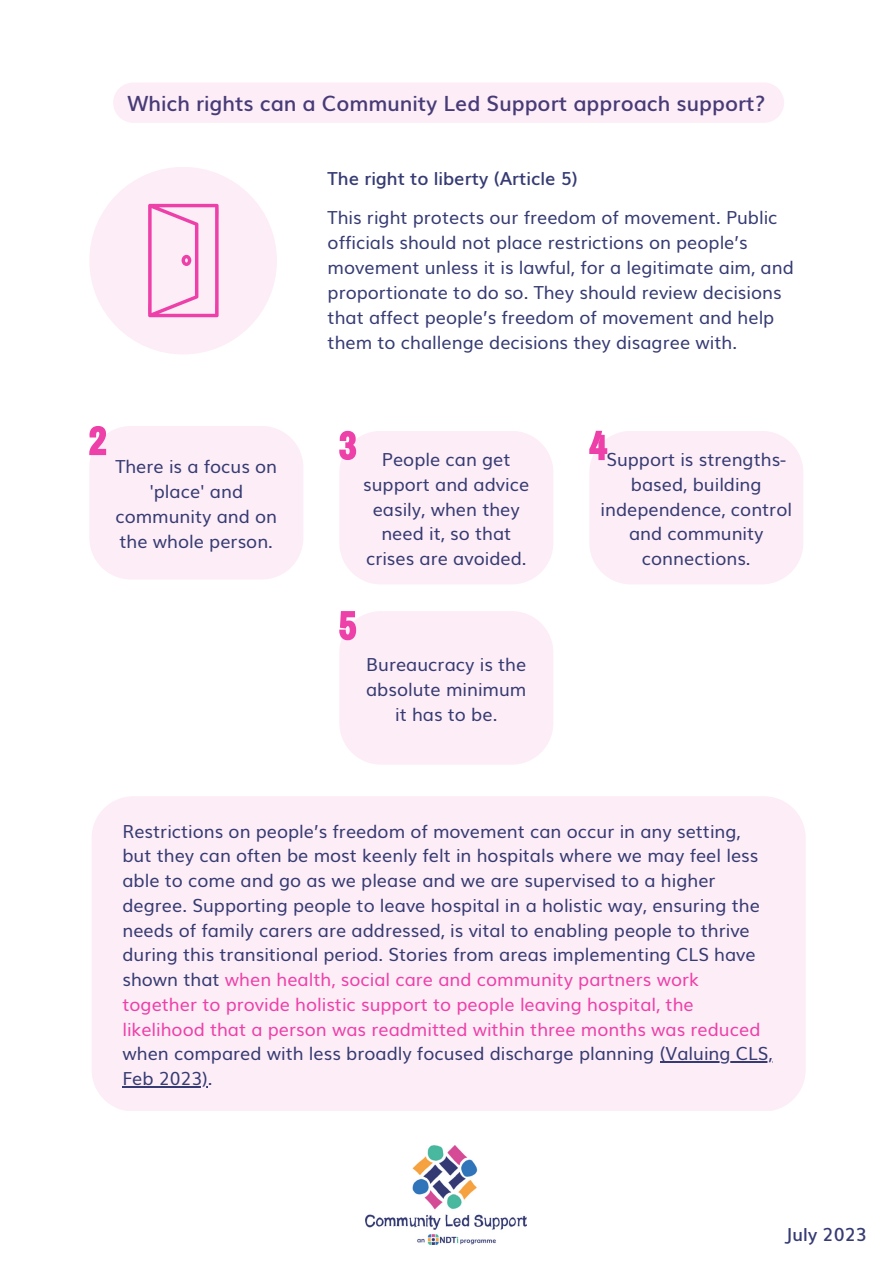
<style>
.page{position:relative;width:893px;height:1264px;background:#fff}
.page>*{position:absolute;margin:0;border:0;box-sizing:border-box;transform-origin:0 0}
.t1{font:600 21px "Muli";color:#363b73}
.t2{font:18px/24.8px "Muli";color:#363b73;text-align:center}
.t3{font:600 18px "Muli";color:#363b73}
.s1{color:#ed40a9}
</style>
<div class="page">
<img style="left:366px;top:1145px;width:160px;height:98px">
<div style="left:92px;top:796px;width:713px;height:315px;background:#fdedf6"></div>
<div style="left:89px;top:167px;width:188px;height:187px;background:#fdedf6;border-radius:50%"></div>
<div style="left:113px;top:83px;width:671px;height:40px;background:#fdedf6"></div>
<svg style="left:148px;top:204px;width:71px;height:113px"></svg>
<hr style="left:660px;top:1061px;width:112px;height:1px;background:#363b73">
<hr style="left:122px;top:1086px;width:86px;height:1px;background:#363b73">
<div style="left:89px;top:426px;width:214px;height:153px;background:#fdedf6"></div>
<div style="left:339px;top:431px;width:214px;height:153px;background:#fdedf6"></div>
<div style="left:589px;top:431px;width:214px;height:153px;background:#fdedf6"></div>
<div style="left:339px;top:611px;width:214px;height:153px;background:#fdedf6"></div>
<p class="t1" style="left:127px;top:86px;width:639px">Which rights can a Community Led Support approach support?</p>
<p class="t3" style="left:327px;top:164px;width:251px">The right to liberty (Article 5)</p>
<p class="t2" style="left:327px;top:203px;width:467px;text-align:left">This right protects our freedom of movement. Public officials should not place restrictions on people’s movement unless it is lawful, for a legitimate aim, and proportionate to do so. They should review decisions that affect people’s freedom of movement and help them to challenge decisions they disagree with.</p>
<p class="t2" style="left:115px;top:453px;width:163px">There is a focus on 'place' and community and on the whole person.</p>
<p class="t2" style="left:606px;top:446px;width:181px">Support is strengths-</p>
<p class="t2" style="left:363px;top:446px;width:168px">People can get support and advice easily, when they need it, so that crises are avoided.</p>
<p class="t2" style="left:600px;top:470px;width:193px">based, building independence, control and community connections.</p>
<p class="t2" style="left:366px;top:650px;width:162px">Bureaucracy is the absolute minimum it has to be.</p>
<p class="t2" style="left:122px;top:817px;width:651px;text-align:left">Restrictions on people’s freedom of movement can occur in any setting, but they can often be most keenly felt in hospitals where we may feel less able to come and go as we please and we are supervised to a higher degree. Supporting people to leave hospital in a holistic way, ensuring the needs of family carers are addressed, is vital to enabling people to thrive during this transitional period. Stories from areas implementing CLS have shown that <span class="s1">when health, social care and community partners work together to provide holistic support to people leaving hospital, the likelihood that a person was readmitted within three months was reduced </span>when compared with less broadly focused discharge planning (Valuing CLS, Feb 2023).</p>
<p class="t3" style="left:784px;top:1220px;width:84px">July 2023</p>
</div>
